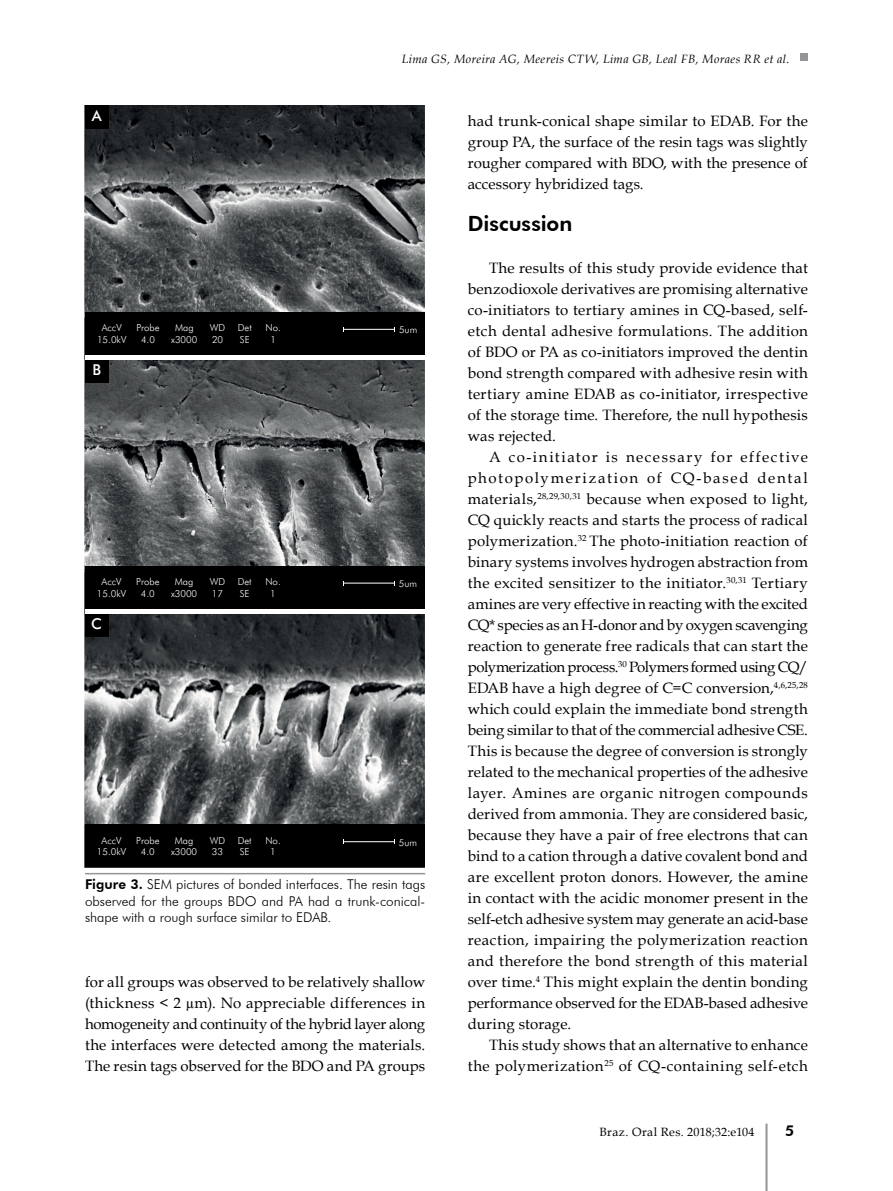
<style>
.page{position:relative;width:893px;height:1191px;background:#fff}
.page>*{position:absolute;margin:0;border:0;box-sizing:border-box;transform-origin:0 0}
.t1{font:800 21px "Futura BT";color:#000}
.t2{font:15px/21px "Book Antiqua";letter-spacing:.01em;color:#000;text-align:justify}
.t3{font:500 15px "Futura BT";color:#fff}
.t4{font:800 15px "Futura BT";color:#000}
.t5{font:300 13.5px/16.2px "Futura BT";color:#000;text-align:justify}
.t6{font:italic 12px "Book Antiqua";letter-spacing:.035em;color:#000}
.t7{font:12px "Book Antiqua";letter-spacing:.025em;color:#000}
.t8{font:300 9.75px/11.6px "Futura BT";color:#fff;text-align:center}
.s1{font-weight:800}
</style>
<div class="page">
<div style="left:800px;top:53px;width:8px;height:8px;background:#939598"></div>
<hr style="left:85px;top:873px;width:340px;height:1px;background:#939598">
<img style="left:85px;top:105px;width:340px;height:719px">
<div style="left:85px;top:105px;width:23px;height:23px;background:#000"></div>
<div style="left:85px;top:359px;width:23px;height:23px;background:#000"></div>
<div style="left:85px;top:613px;width:23px;height:23px;background:#000"></div>
<hr style="left:85px;top:355px;width:340px;height:4px;background:#fff">
<hr style="left:85px;top:609px;width:340px;height:4px;background:#fff">
<div style="left:85px;top:312px;width:340px;height:43px;background:#000"></div>
<hr style="left:343px;top:329px;width:51px;height:1px;background:#fff">
<div style="left:85px;top:566px;width:340px;height:43px;background:#000"></div>
<hr style="left:343px;top:583px;width:51px;height:1px;background:#fff">
<div style="left:85px;top:824px;width:340px;height:43px;background:#000"></div>
<hr style="left:343px;top:841px;width:51px;height:1px;background:#fff">
<hr style="left:765px;top:1123px;width:2px;height:68px;background:#939598">
<p class="t6" style="left:402px;top:51px;width:389px">Lima GS, Moreira AG, Meereis CTW, Lima GB, Leal FB, Moraes RR et al.</p>
<p class="t3" style="left:92px;top:107px;width:11px">A</p>
<p class="t8" style="left:97px;top:322px;width:31px">AccV<br>15.0kV</p>
<p class="t8" style="left:136px;top:322px;width:25px">Probe<br>4.0</p>
<p class="t8" style="left:171px;top:322px;width:28px">Mag x3000</p>
<p class="t8" style="left:210px;top:322px;width:17px;text-align:left">WD<br>20</p>
<p class="t8" style="left:238px;top:322px;width:15px;text-align:left">Det<br>SE</p>
<p class="t8" style="left:266px;top:322px;width:17px">No.<br>1</p>
<p class="t8" style="left:399px;top:324px;width:20px">5um</p>
<p class="t3" style="left:92px;top:361px;width:10px">B</p>
<p class="t8" style="left:97px;top:576px;width:31px">AccV<br>15.0kV</p>
<p class="t8" style="left:136px;top:576px;width:25px">Probe<br>4.0</p>
<p class="t8" style="left:171px;top:576px;width:28px">Mag x3000</p>
<p class="t8" style="left:210px;top:576px;width:17px;text-align:left">WD<br>17</p>
<p class="t8" style="left:238px;top:576px;width:15px;text-align:left">Det<br>SE</p>
<p class="t8" style="left:265px;top:576px;width:17px">No.<br>1</p>
<p class="t8" style="left:399px;top:577px;width:20px">5um</p>
<p class="t3" style="left:91px;top:615px;width:12px">C</p>
<p class="t8" style="left:97px;top:834px;width:31px">AccV<br>15.0kV</p>
<p class="t8" style="left:136px;top:834px;width:25px">Probe<br>4.0</p>
<p class="t8" style="left:171px;top:834px;width:28px">Mag x3000</p>
<p class="t8" style="left:210px;top:834px;width:17px;text-align:left">WD<br>33</p>
<p class="t8" style="left:238px;top:834px;width:15px;text-align:left">Det<br>SE</p>
<p class="t8" style="left:265px;top:834px;width:17px">No.<br>1</p>
<p class="t8" style="left:399px;top:836px;width:20px">5um</p>
<p class="t5" style="left:85px;top:876px;width:342px"><span class="s1">Figure 3.</span> SEM pictures of bonded interfaces. The resin tags observed for the groups BDO and PA had a trunk-conical&shy;shape with a rough surface similar to EDAB.</p>
<p class="t2" style="left:85px;top:971px;width:342px">for all groups was observed to be relatively shallow (thickness &lt; 2 µm). No appreciable differences in homogeneity and continuity of the hybrid layer along the interfaces were detected among the materials.<br>The resin tags observed for the BDO and PA groups</p>
<p class="t2" style="left:468px;top:110px;width:342px">had trunk-conical shape similar to EDAB. For the group PA, the surface of the resin tags was slightly rougher compared with BDO, with the presence of accessory hybridized tags.</p>
<h1 class="t1" style="left:468px;top:211px;width:106px">Discussion</h1>
<p class="t2" style="left:468px;top:257px;width:342px;text-indent:21px">The results of this study provide evidence that benzodioxole derivatives are promising alternative co-initiators to tertiary amines in CQ-based, self&shy;etch dental adhesive formulations. The addition of BDO or PA as co-initiators improved the dentin bond strength compared with adhesive resin with tertiary amine EDAB as co-initiator, irrespective of the storage time. Therefore, the null hypothesis was rejected.</p>
<p class="t2" style="left:468px;top:446px;width:342px;text-indent:21px">A co-initiator is necessary for effective photopolymerization of CQ-based dental materials,<sup>28,29,30,31</sup> because when exposed to light, CQ quickly reacts and starts the process of radical polymerization.<sup>32</sup> The photo-initiation reaction of binary systems involves hydrogen abstraction from the excited sensitizer to the initiator.<sup>30,31</sup> Tertiary amines are very effective in reacting with the excited CQ* species as an H-donor and by oxygen scavenging reaction to generate free radicals that can start the polymerization process.<sup>30</sup> Polymers formed using CQ/ EDAB have a high degree of C=C conversion,<sup>4,6,25,28 </sup>which could explain the immediate bond strength being similar to that of the commercial adhesive CSE.<br>This is because the degree of conversion is strongly related to the mechanical properties of the adhesive layer. Amines are organic nitrogen compounds derived from ammonia. They are considered basic, because they have a pair of free electrons that can bind to a cation through a dative covalent bond and are excellent proton donors. However, the amine in contact with the acidic monomer present in the self-etch adhesive system may generate an acid-base reaction, impairing the polymerization reaction and therefore the bond strength of this material over time.<sup>4</sup> This might explain the dentin bonding performance observed for the EDAB-based adhesive during storage.</p>
<p class="t2" style="left:468px;top:1034px;width:342px;text-align:right">This study shows that an alternative to enhance the polymerization<sup>25</sup> of CQ-containing self-etch</p>
<p class="t7" style="left:600px;top:1123px;width:156px">Braz. Oral Res. 2018;32:e104</p>
<p class="t4" style="left:785px;top:1121px;width:11px">5</p>
</div>
